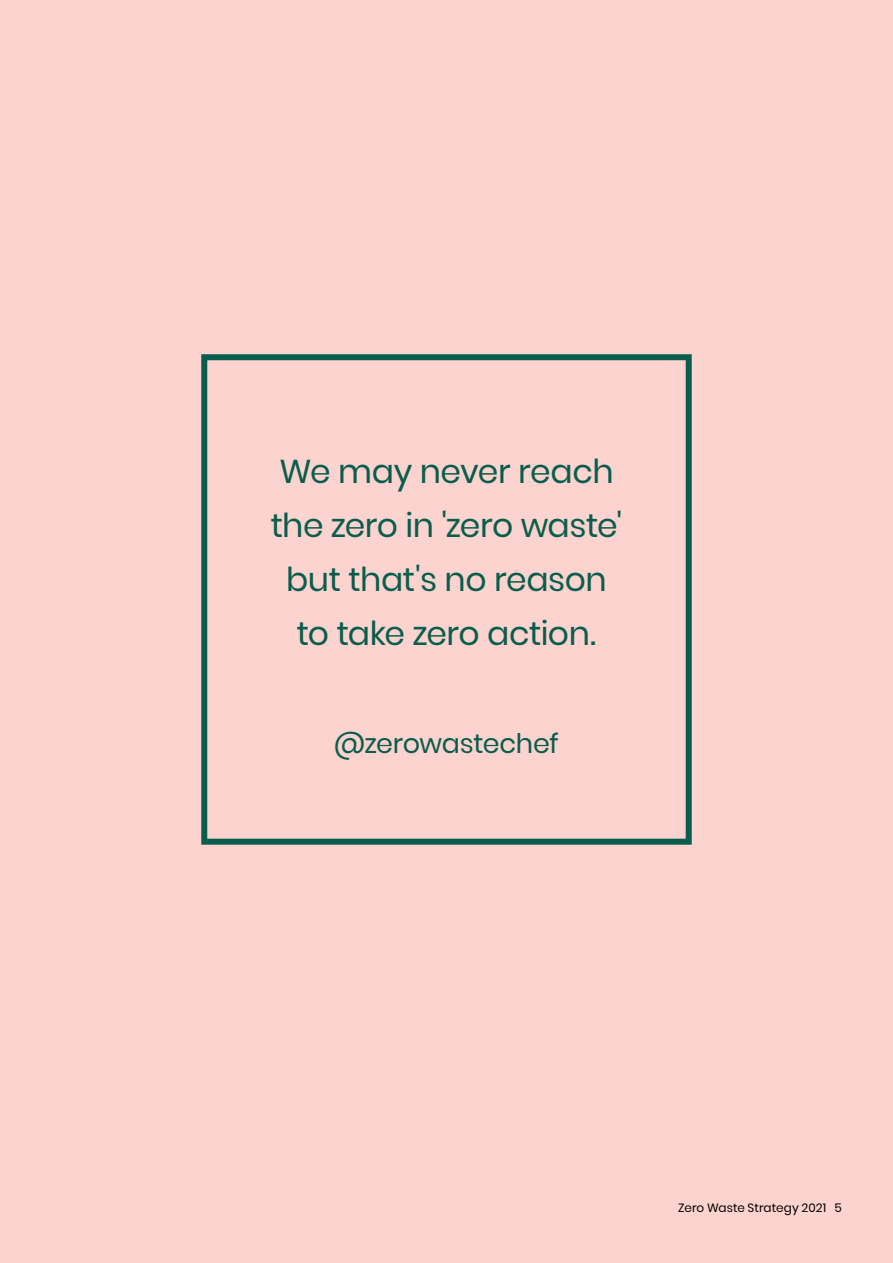
<style>
.page{position:relative;width:893px;height:1263px;background:#fcd3cf}
.page>*{position:absolute;margin:0;border:0;box-sizing:border-box;transform-origin:0 0}
.t1{font:33px/54px "Poppins";letter-spacing:-.015em;color:#095d4c;text-align:center}
.t2{font:27px "Poppins";letter-spacing:-.01em;color:#095d4c}
.t3{font:12px "Poppins";color:#000}
</style>
<div class="page">
<div style="left:201px;top:354px;width:491px;height:491px;background:#fcd3cf;border:6px solid #095d4c"></div>
<p class="t1" style="left:271px;top:445px;width:353px">We may never reach the zero in 'zero waste' but that's no reason to take zero action.</p>
<p class="t2" style="left:334px;top:728px;width:226px">@zerowastechef</p>
<p class="t3" style="left:678px;top:1201px;width:165px">Zero Waste Strategy 2021 5</p>
</div>
